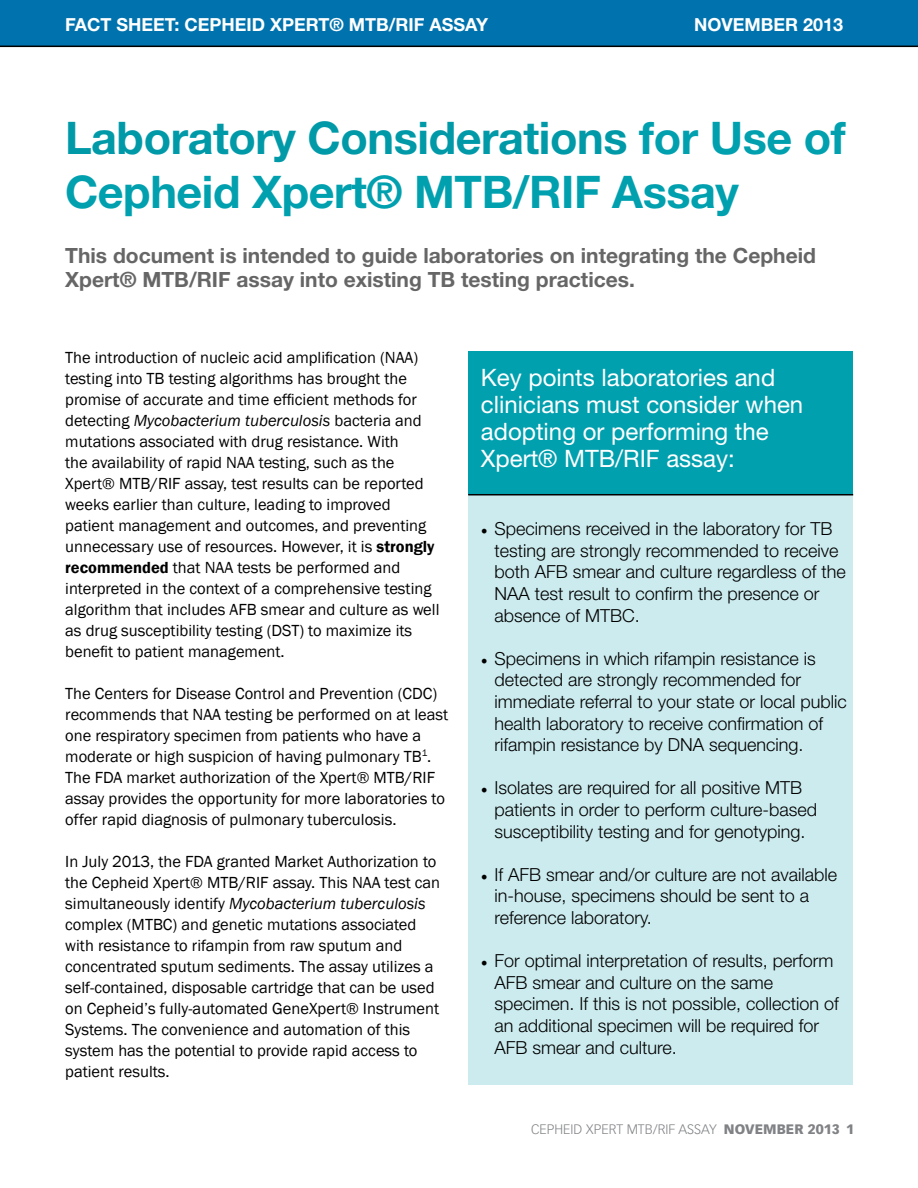
<style>
.page{position:relative;width:918px;height:1188px;background:#fff}
.page>*{position:absolute;margin:0;border:0;box-sizing:border-box;transform-origin:0 0}
.t1{font:700 45px/54px "Helvetica Neue LT Std";letter-spacing:-.01em;color:#00a0af}
.t2{font:24px/27px "Helvetica Neue LT Std";color:#fff}
.t3{font:700 21px/24px "Helvetica Neue LT Std";color:#666}
.t4{font:300 18px/21.6px "Helvetica Neue LT Std";color:#000}
.t5{font:700 18px "Helvetica Neue LT Std";color:#fff}
.t6{font:16.5px/21px "Franklin Gothic";color:#000}
.t7{font:300 13.5px "Vectora LT Std";color:#808285}
.s1{color:#0099a8}
.s2{font-style:italic}
.s3{font-weight:600}
.s4{font-family:"Minion Pro";font-weight:400}
.s5{font-weight:900}
</style>
<div class="page">
<div style="left:468px;top:351px;width:385px;height:144px;background:#00a0af"></div>
<div style="left:468px;top:495px;width:385px;height:589px;background:#ccebee"></div>
<hr style="left:468px;top:494px;width:385px;height:1px;background:#000">
<div style="left:0;top:0;width:918px;height:47px;background:#0073ae"></div>
<p class="t5" style="left:65px;top:13px;width:23px">Fact</p>
<p class="t5" style="left:117px;top:13px;width:246px">sheet: cepheid xpert® mtb</p>
<p class="t5" style="left:389px;top:13px;width:17px">/rif</p>
<p class="t5" style="left:429px;top:13px;width:60px">assay</p>
<p class="t5" style="left:694px;top:13px;width:151px">November 2013</p>
<h1 class="t1" style="left:65px;top:110px;width:782px"><span class="s1">Laboratory Considerations</span> for Use of<br>Cepheid Xpert® MTB/RIF Assay</h1>
<p class="t3" style="left:65px;top:243px;width:752px">This document is intended to guide laboratories on integrating the Cepheid<br>Xpert® MTB/RIF assay into existing TB testing practices.</p>
<p class="t6" style="left:65px;top:347px;width:376px">The introduction of nucleic acid amplification (NAA) testing into TB testing algorithms has brought the promise of accurate and time efficient methods for detecting <span class="s2">Mycobacterium tuberculosis</span> bacteria and mutations associated with drug resistance. With<br>the availability of rapid NAA testing, such as the Xpert® MTB/RIF assay, test results can be reported weeks earlier than culture, leading to improved patient management and outcomes, and preventing unnecessary use of resources. However, it is <span class="s3">strongly recommended</span> that NAA tests be performed and interpreted in the context of a comprehensive testing algorithm that includes AFB smear and culture as well as drug susceptibility testing (DST) to maximize its benefit to patient management.</p>
<p class="t6" style="left:65px;top:683px;width:385px">The Centers for Disease Control and Prevention (CDC) recommends that NAA testing be performed on at least one respiratory specimen from patients who have a moderate or high suspicion of having pulmonary TB<sup>1</sup>.<br>The FDA market authorization of the Xpert® MTB/RIF assay provides the opportunity for more laboratories to offer rapid diagnosis of pulmonary tuberculosis.</p>
<p class="t6" style="left:65px;top:851px;width:377px">In July 2013, the FDA granted Market Authorization to the Cepheid Xpert® MTB/RIF assay. This NAA test can simultaneously identify <span class="s2">Mycobacterium tuberculosis </span>complex (MTBC) and genetic mutations associated with resistance to rifampin from raw sputum and concentrated sputum sediments. The assay utilizes a self-contained, disposable cartridge that can be used on Cepheid’s fully-automated GeneXpert® Instrument Systems. The convenience and automation of this system has the potential to provide rapid access to patient results.</p>
<h2 class="t2" style="left:481px;top:364px;width:324px">Key points laboratories and clinicians must consider when adopting or performing the<br>Xpert® MTB/RIF assay:</h2>
<p class="t4" style="left:494px;top:518px;width:353px;text-indent:-14px"><span class="s4">•</span> Specimens received in the laboratory for TB testing are strongly recommended to receive both AFB smear and culture regardless of the NAA test result to confirm the presence or absence of MTBC.</p>
<p class="t4" style="left:494px;top:647px;width:354px;text-indent:-14px"><span class="s4">•</span> Specimens in which rifampin resistance is detected are strongly recommended for immediate referral to your state or local public health laboratory to receive confirmation of rifampin resistance by DNA sequencing.</p>
<p class="t4" style="left:494px;top:777px;width:324px;text-indent:-14px"><span class="s4">•</span> Isolates are required for all positive MTB patients in order to perform culture-based susceptibility testing and for genotyping.</p>
<p class="t4" style="left:494px;top:863px;width:344px;text-indent:-14px"><span class="s4">•</span> If AFB smear and/or culture are not available in-house, specimens should be sent to a reference laboratory.</p>
<p class="t4" style="left:494px;top:950px;width:346px;text-indent:-14px"><span class="s4">•</span> For optimal interpretation of results, perform AFB smear and culture on the same specimen. If this is not possible, collection of an additional specimen will be required for AFB smear and culture.</p>
<p class="t7" style="left:531px;top:1122px;width:325px">CEPHEID XPERT MTB/RIF ASSAY <span class="s5">NOVEMBER 2013 1</span></p>
</div>
